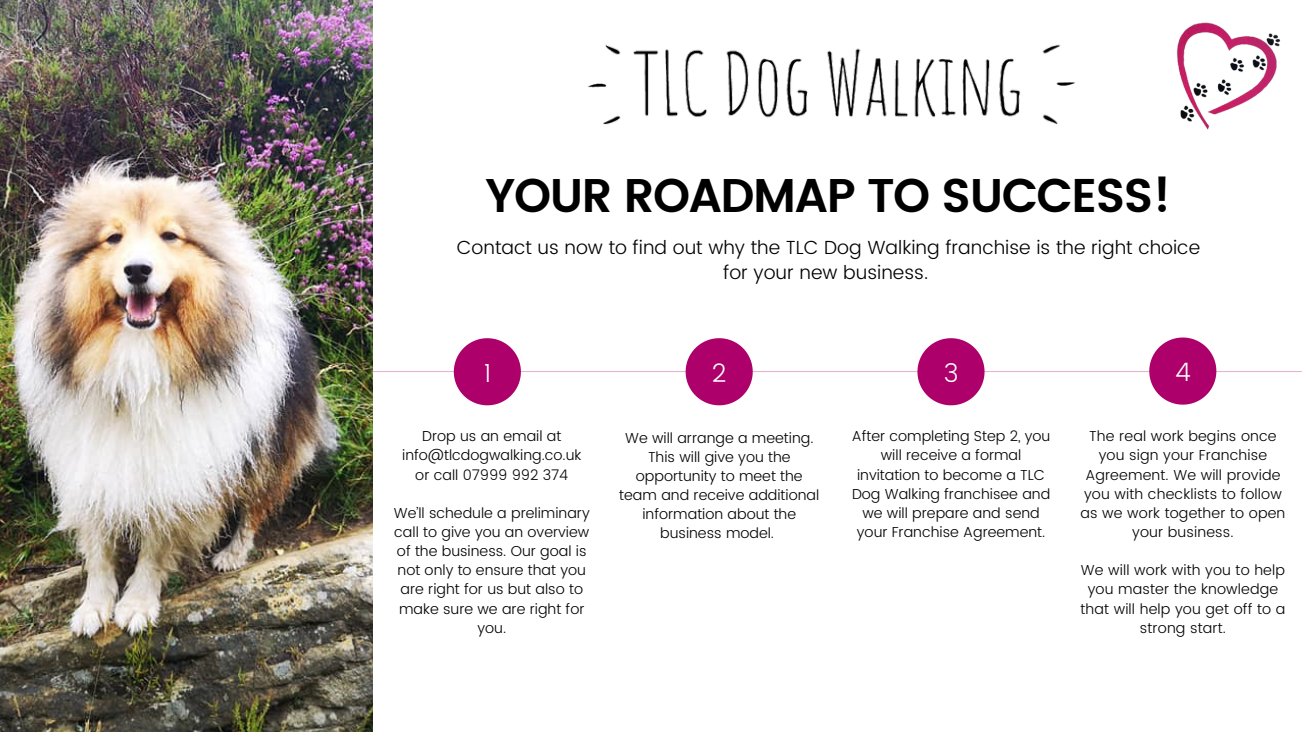
<style>
.page{position:relative;width:1302px;height:732px;background:#fff}
.page>*{position:absolute;margin:0;border:0;box-sizing:border-box;transform-origin:0 0}
.t1{font:600 47.25px "Poppins";letter-spacing:-.03em;color:#000}
.t2{font:300 25.35px "Poppins";color:#fff}
.t3{font:300 18.9px/26px "Poppins";color:#000;text-align:center}
.t4{font:300 14.4px/19.2px "Poppins";color:#000;text-align:center}
</style>
<div class="page">
<hr style="left:0;top:371px;width:1302px;height:1px;background:#ad006a">
<svg style="left:685px;top:338px;width:68px;height:67px"></svg>
<svg style="left:1149px;top:337px;width:67px;height:67px"></svg>
<svg style="left:917px;top:338px;width:67px;height:67px"></svg>
<svg style="left:454px;top:338px;width:67px;height:67px"></svg>
<img style="left:0;top:0;width:373px;height:731px">
<img style="left:587px;top:44px;width:488px;height:81px">
<img style="left:1176px;top:22px;width:105px;height:108px">
<p class="t1" style="left:485px;top:168px;width:688px">YOUR ROADMAP TO SUCCESS!</p>
<p class="t3" style="left:457px;top:234px;width:745px">Contact us now to find out why the TLC Dog Walking franchise is the right choice for your new business.</p>
<p class="t2" style="left:484px;top:358px;width:9px">1</p>
<p class="t2" style="left:712px;top:358px;width:16px">2</p>
<p class="t2" style="left:943px;top:358px;width:16px">3</p>
<p class="t2" style="left:1175px;top:357px;width:17px">4</p>
<p class="t4" style="left:402px;top:426px;width:181px">Drop us an email at info@tlcdogwalking.co.uk</p>
<p class="t4" style="left:415px;top:464px;width:154px">or call 07999 992 374</p>
<p class="t4" style="left:394px;top:503px;width:197px">We’ll schedule a preliminary call to give you an overview of the business. Our goal is not only to ensure that you are right for us but also to make sure we are right for you.</p>
<p class="t4" style="left:625px;top:428px;width:190px">We will arrange a meeting.</p>
<p class="t4" style="left:619px;top:447px;width:201px">This will give you the opportunity to meet the team and receive additional information about the business model.</p>
<p class="t4" style="left:852px;top:426px;width:200px">After completing Step 2, you will receive a formal invitation to become a TLC<br>Dog Walking franchisee and we will prepare and send your Franchise Agreement.</p>
<p class="t4" style="left:1080px;top:426px;width:206px">The real work begins once you sign your Franchise<br>Agreement. We will provide you with checklists to follow as we work together to open your business.</p>
<p class="t4" style="left:1080px;top:560px;width:206px">We will work with you to help you master the knowledge that will help you get off to a strong start.</p>
</div>
